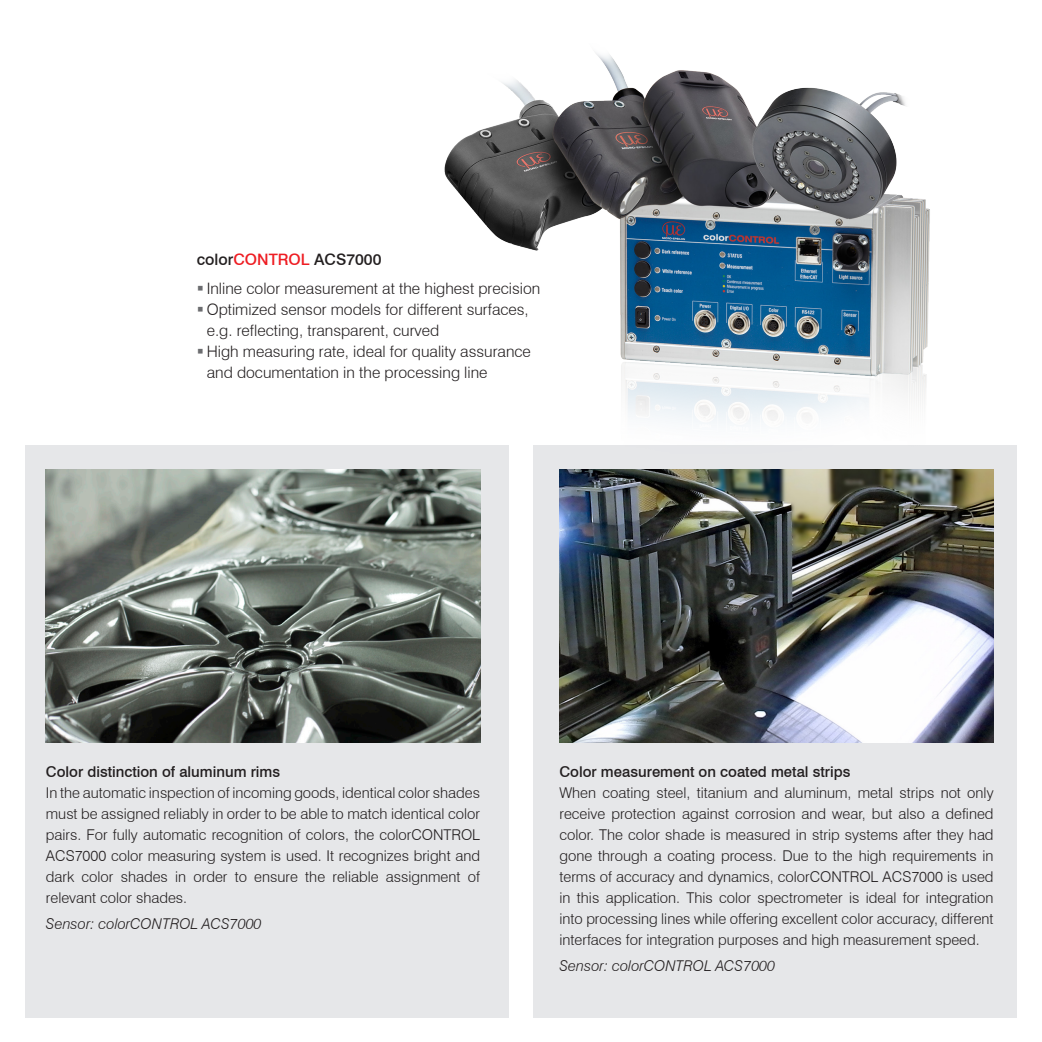
<style>
.page{position:relative;width:1042px;height:1042px;background:#fff}
.page>*{position:absolute;margin:0;border:0;box-sizing:border-box;transform-origin:0 0}
.t1{font:300 15.75px/21px "Swiss 721 BT";color:#231f20}
.t2{font:300 14.88px/21px "Swiss 721 BT";color:#231f20;text-align:justify}
.t3{font:500 14.88px "Swiss 721 BT";color:#231f20}
.t4{font:italic 300 14.88px "Swiss 721 BT";color:#231f20}
.s1{font-weight:500}
.s2{font-weight:500;color:#ee1d23}
</style>
<div class="page">
<div style="left:25px;top:445px;width:483px;height:572px;background:#e6e7e9"></div>
<div style="left:533px;top:445px;width:484px;height:572px;background:#e6e7e9"></div>
<img style="left:444px;top:53px;width:486px;height:400px">
<img style="left:46px;top:470px;width:434px;height:272px">
<img style="left:559px;top:470px;width:434px;height:272px">
<p class="t1" style="left:207px;top:245px;width:335px;line-height:28.7px;text-indent:-10px"><span class="s1">color</span><span class="s2">CONTROL</span> <span class="s1">ACS7000<br></span>Inline color measurement at the highest precision</p>
<p class="t1" style="left:207px;top:299px;width:326px">Optimized sensor models for different surfaces, e.g. reflecting, transparent, curved<br>High measuring rate, ideal for quality assurance and documentation in the processing line</p>
<p class="t3" style="left:46px;top:763px;width:236px">Color distinction of aluminum rims</p>
<p class="t2" style="left:46px;top:782px;width:436px">In the automatic inspection of incoming goods, identical color shades must be assigned reliably in order to be able to match identical color pairs. For fully automatic recognition of colors, the colorCONTROL ACS7000 color measuring system is used. It recognizes bright and dark color shades in order to ensure the reliable assignment of relevant color shades.</p>
<p class="t4" style="left:46px;top:915px;width:217px">Sensor: colorCONTROL ACS7000</p>
<p class="t3" style="left:559px;top:763px;width:292px">Color measurement on coated metal strips</p>
<p class="t2" style="left:559px;top:782px;width:436px">When coating steel, titanium and aluminum, metal strips not only receive protection against corrosion and wear, but also a defined color. The color shade is measured in strip systems after they had gone through a coating process. Due to the high requirements in terms of accuracy and dynamics, colorCONTROL ACS7000 is used in this application. This color spectrometer is ideal for integration into processing lines while offering excellent color accuracy, different interfaces for integration purposes and high measurement speed.</p>
<p class="t4" style="left:559px;top:957px;width:217px">Sensor: colorCONTROL ACS7000</p>
</div>
